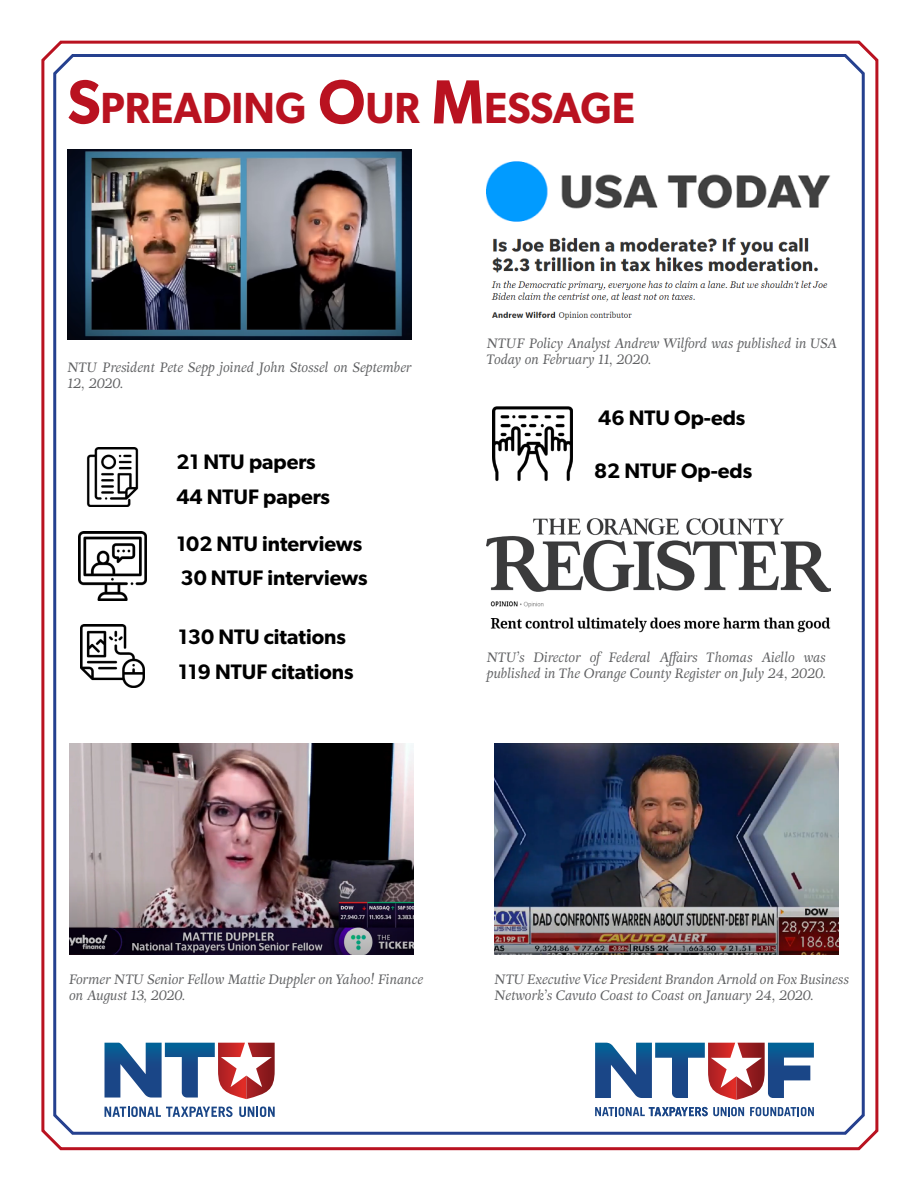
<style>
.page{position:relative;width:918px;height:1188px;background:#fff}
.page>*{position:absolute;margin:0;border:0;box-sizing:border-box;transform-origin:0 0}
.t1{font:600 43.65px "Gibson";color:#b91220;scale:.96 1}
.t2{font:600 21px/34.2px "Gibson";color:#000}
.t3{font:italic 13.5px/16.2px "Adriane Text";color:#5f6062}
.s1{font-size:62.4px}
</style>
<div class="page">
<img style="left:41px;top:40px;width:838px;height:1111px">
<img style="left:487px;top:148px;width:345px;height:173px">
<img style="left:487px;top:519px;width:343px;height:72px">
<img style="left:487px;top:598px;width:343px;height:36px">
<h1 class="t1" style="left:68px;top:82px;width:593px"><span class="s1">S</span>PREADING <span class="s1">O</span>UR <span class="s1">M</span>ESSAGE</h1>
<p class="t3" style="left:68px;top:359px;width:346px">NTU President Pete Sepp joined John Stossel on September<br>12, 2020.</p>
<h2 class="t2" style="left:176px;top:444px;width:141px">21 NTU papers</h2>
<h2 class="t2" style="left:176px;top:480px;width:155px">44 NTUF papers</h2>
<h2 class="t2" style="left:176px;top:526px;width:193px">102 NTU interviews<br>30 NTUF interviews</h2>
<h2 class="t2" style="left:178px;top:618px;width:177px;line-height:35px">130 NTU citations<br>119 NTUF citations</h2>
<p class="t3" style="left:487px;top:335px;width:351px">NTUF Policy Analyst Andrew Wilford was published in USA<br>Today on February 11, 2020.</p>
<h2 class="t2" style="left:598px;top:400px;width:149px">46 NTU Op-eds</h2>
<h2 class="t2" style="left:594px;top:454px;width:160px">82 NTUF Op-eds</h2>
<p class="t3" style="left:487px;top:649px;width:340px">NTU’s Director of Federal Affairs Thomas Aiello was published in The Orange County Register on July 24, 2020.</p>
<p class="t3" style="left:69px;top:972px;width:356px">Former NTU Senior Fellow Mattie Duppler on Yahoo! Finance on August 13, 2020.</p>
<p class="t3" style="left:495px;top:972px;width:356px">NTU Executive Vice President Brandon Arnold on Fox Business<br>Network’s Cavuto Coast to Coast on January 24, 2020.</p>
</div>
